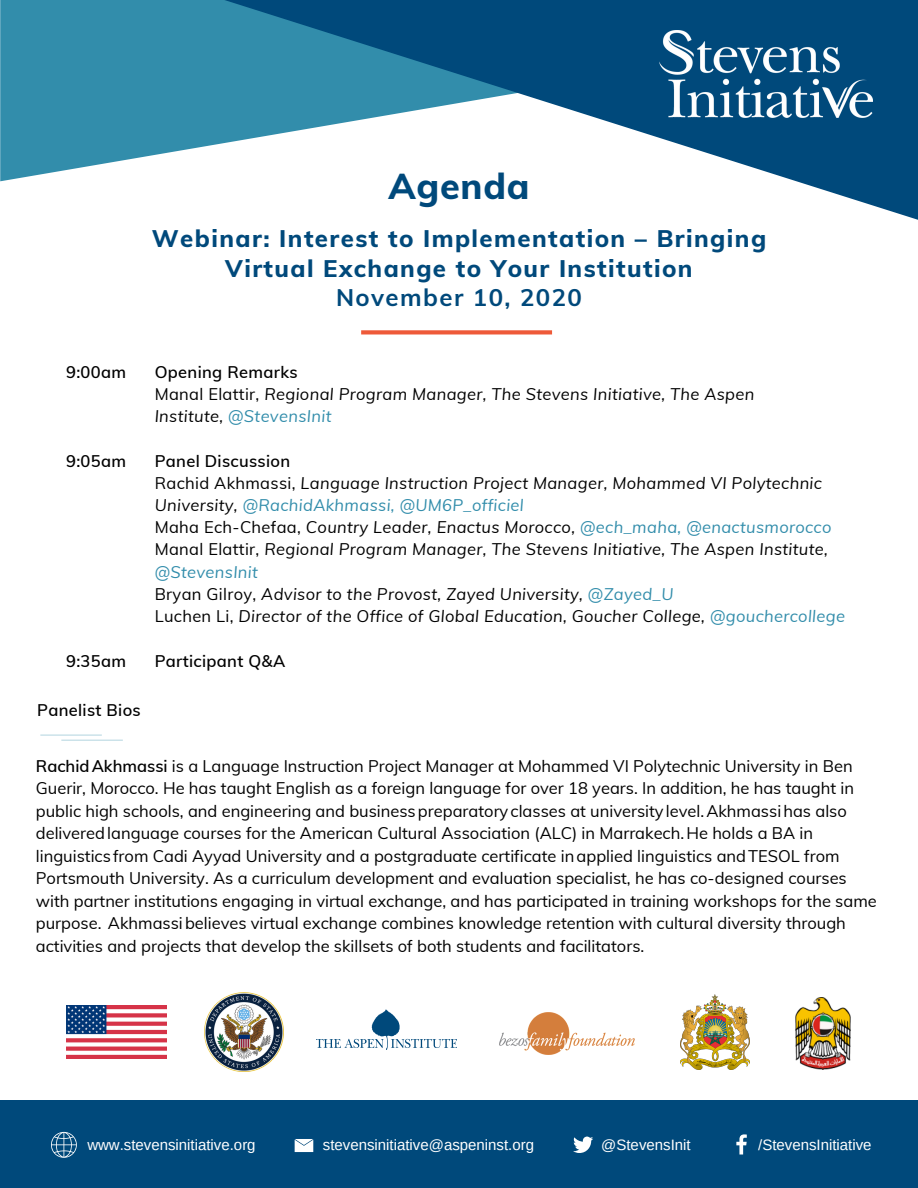
<style>
.page{position:relative;width:918px;height:1188px;background:#fff}
.page>*{position:absolute;margin:0;border:0;box-sizing:border-box;transform-origin:0 0}
.t1{font:800 36px "Muli";letter-spacing:.02em;color:#00497b}
.t2{font:800 24px/30.8px "Muli";letter-spacing:.06em;color:#00497b;text-align:center}
.t3{font:700 24px "Muli";letter-spacing:.06em;color:#00497b}
.t4{font:16.5px/22.5px "Muli";color:#000}
.t5{font:italic 16.5px/22.2px "Muli";letter-spacing:.02em;color:#000}
.t6{font:600 16.5px "Muli";letter-spacing:.02em;color:#000}
.t7{font:15px "Arimo";color:#fff}
.s1{font-weight:600;font-style:normal}
.s2{font-style:normal}
.s3{color:#328dab}
.s4{font-weight:600}
</style>
<div class="page">
<img style="left:66px;top:1006px;width:100px;height:53px">
<svg style="left:316px;top:1009px;width:141px;height:41px"></svg>
<img style="left:500px;top:1013px;width:135px;height:41px">
<img style="left:795px;top:998px;width:55px;height:72px">
<img style="left:680px;top:994px;width:69px;height:76px">
<div style="left:0;top:1101px;width:918px;height:87px;background:#00497b"></div>
<svg style="left:51px;top:1132px;width:26px;height:26px"></svg>
<svg style="left:295px;top:1139px;width:18px;height:13px"></svg>
<svg style="left:573px;top:1137px;width:20px;height:16px"></svg>
<svg style="left:736px;top:1134px;width:11px;height:21px"></svg>
<svg style="left:361px;top:330px;width:191px;height:4px"></svg>
<div style="left:0;top:0;width:98px;height:181px;background:#328dab"></div>
<svg style="left:98px;top:0;width:820px;height:220px"></svg>
<img style="left:660px;top:31px;width:212px;height:86px">
<svg style="left:40px;top:735px;width:83px;height:6px"></svg>
<img style="left:204px;top:993px;width:79px;height:78px">
<h1 class="t1" style="left:389px;top:163px;width:142px">Agenda</h1>
<h2 class="t2" style="left:152px;top:222px;width:616px">Webinar: Interest to Implementation – Bringing<br>Virtual Exchange to Your Institution</h2>
<h2 class="t3" style="left:336px;top:282px;width:247px">November 10, 2020</h2>
<p class="t6" style="left:66px;top:361px;width:61px">9:00am</p>
<p class="t6" style="left:66px;top:450px;width:61px">9:05am</p>
<p class="t6" style="left:66px;top:650px;width:61px">9:35am</p>
<p class="t6" style="left:37px;top:699px;width:105px">Panelist Bios</p>
<p class="t5" style="left:155px;top:360px;width:601px"><span class="s1">Opening Remarks<br></span><span class="s2">Manal Elattir,</span> Regional Program Manager, The Stevens Initiative, The Aspen<br>Institute, <span class="s3">@StevensInit</span></p>
<p class="t5" style="left:155px;top:449px;width:692px"><span class="s1">Panel Discussion<br></span><span class="s2">Rachid Akhmassi,</span> Language Instruction Project Manager, Mohammed VI Polytechnic University, <span class="s3">@RachidAkhmassi, @UM6P_officiel<br></span><span class="s2">Maha Ech-Chefaa,</span> Country Leader, Enactus Morocco, <span class="s3">@ech_maha, @enactusmorocco </span><span class="s2">Manal Elattir,</span> Regional Program Manager, The Stevens Initiative, The Aspen Institute, <span class="s3">@StevensInit<br></span><span class="s2">Bryan Gilroy,</span> Advisor to the Provost, Zayed University, <span class="s3">@Zayed_U<br></span><span class="s2">Luchen Li,</span> Director of the Office of Global Education, Goucher College, <span class="s3">@gouchercollege</span></p>
<p class="t6" style="left:155px;top:650px;width:132px">Participant Q&amp;A</p>
<p class="t4" style="left:36px;top:754px;width:842px"><span class="s4">RachidAkhmassi</span> is a Language Instruction Project Manager at Mohammed VI Polytechnic University in Ben Guerir, Morocco. He has taught English as a foreign language for over 18 years. In addition, he has taught in public high schools, and engineering and businesspreparatoryclasses at universitylevel.Akhmassihas also deliveredlanguage courses for the American Cultural Association (ALC) in Marrakech.He holds a BA in linguistics from Cadi Ayyad University and a postgraduate certificate inapplied linguistics andTESOL from Portsmouth University. As a curriculum development and evaluation specialist, he has co-designed courses with partner institutions engaging in virtual exchange, and has participated in training workshops for the same purpose. Akhmassibelieves virtual exchange combines knowledge retention with cultural diversity through activities and projects that develop the skillsets of both students and facilitators.</p>
<p class="t7" style="left:87px;top:1136px;width:170px">www.stevensinitiative.org</p>
<p class="t7" style="left:601px;top:1136px;width:91px">@StevensInit</p>
<p class="t7" style="left:758px;top:1136px;width:115px">/StevensInitiative</p>
<p class="t7" style="left:323px;top:1136px;width:213px">stevensinitiative@aspeninst.org</p>
</div>
